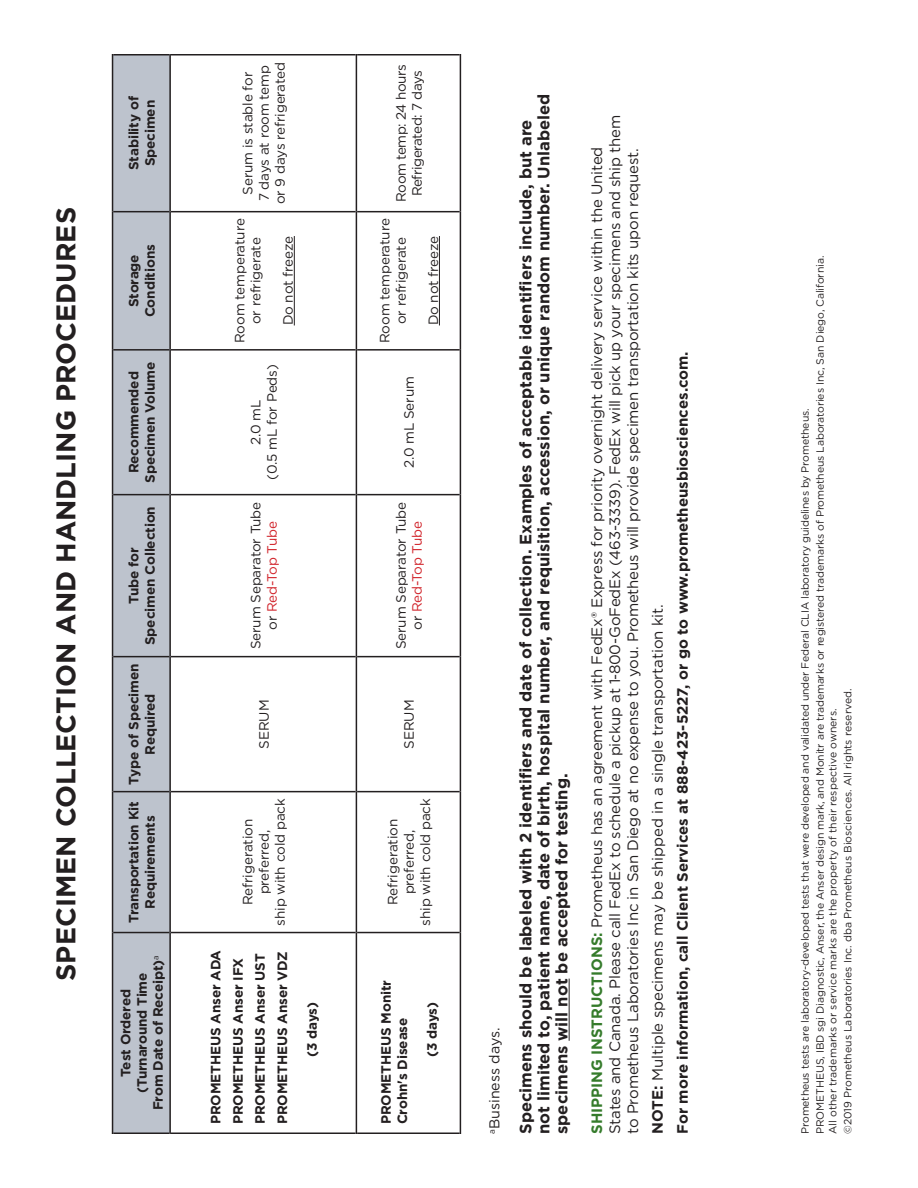
<style>
.page{position:relative;width:918px;height:1188px;background:#fff}
.page>*{position:absolute;margin:0;border:0;box-sizing:border-box;transform-origin:0 0}
.t1{font:700 27px "Gotham";color:#231f20}
.t2{font:700 16.5px/18px "Gotham";color:#231f20}
.t3{font:15px/18px "Gotham";letter-spacing:-.01em;color:#231f20}
.t4{font:700 15px "Gotham";color:#231f20}
.t5{font:14.25px "Gotham";color:#231f20}
.t6{font:700 13.5px/16.2px "Gotham";letter-spacing:-.01em;color:#231f20;text-align:center}
.t7{font:13.5px/16.2px "Gotham";letter-spacing:-.01em;color:#231f20;text-align:center}
.t8{font:13.5px "Gotham";letter-spacing:-.03em;color:#231f20}
.t9{font:13.5px "Gotham";letter-spacing:-.01em;color:#d1232a}
.t10{font:10.5px/12.6px "Gotham";letter-spacing:-.01em;color:#231f20}
.s1{color:#231f20}
.s2{font-weight:700;color:#357b2b}
.s3{font-weight:700}
</style>
<div class="page">
<hr style="left:569px;top:979px;width:1px;height:62px;background:#231f20">
<svg style="left:113px;top:56px;width:56px;height:1076px;background:#b1b6c0"></svg>
<hr style="left:112px;top:933px;width:1px;height:201px;background:#231f20">
<hr style="left:113px;top:1132px;width:56px;height:2px;background:#231f20">
<hr style="left:112px;top:792px;width:1px;height:141px;background:#231f20">
<hr style="left:113px;top:932px;width:56px;height:1px;background:#231f20">
<hr style="left:112px;top:657px;width:1px;height:135px;background:#231f20">
<hr style="left:113px;top:791px;width:56px;height:1px;background:#231f20">
<hr style="left:112px;top:495px;width:1px;height:162px;background:#231f20">
<hr style="left:113px;top:656px;width:56px;height:1px;background:#231f20">
<hr style="left:112px;top:350px;width:1px;height:145px;background:#231f20">
<hr style="left:113px;top:494px;width:56px;height:1px;background:#231f20">
<hr style="left:112px;top:212px;width:1px;height:138px;background:#231f20">
<hr style="left:113px;top:349px;width:56px;height:2px;background:#231f20">
<hr style="left:112px;top:54px;width:1px;height:158px;background:#231f20">
<hr style="left:113px;top:211px;width:56px;height:1px;background:#231f20">
<hr style="left:113px;top:54px;width:56px;height:2px;background:#231f20">
<hr style="left:169px;top:933px;width:2px;height:201px;background:#231f20">
<hr style="left:171px;top:1132px;width:185px;height:2px;background:#231f20">
<hr style="left:169px;top:792px;width:2px;height:141px;background:#231f20">
<hr style="left:171px;top:932px;width:185px;height:1px;background:#231f20">
<hr style="left:169px;top:657px;width:2px;height:135px;background:#231f20">
<hr style="left:171px;top:791px;width:185px;height:1px;background:#231f20">
<hr style="left:169px;top:495px;width:2px;height:162px;background:#231f20">
<hr style="left:171px;top:656px;width:185px;height:1px;background:#231f20">
<hr style="left:169px;top:350px;width:2px;height:145px;background:#231f20">
<hr style="left:171px;top:494px;width:185px;height:1px;background:#231f20">
<hr style="left:169px;top:212px;width:2px;height:138px;background:#231f20">
<hr style="left:171px;top:349px;width:185px;height:2px;background:#231f20">
<hr style="left:169px;top:54px;width:2px;height:158px;background:#231f20">
<hr style="left:171px;top:211px;width:185px;height:1px;background:#231f20">
<hr style="left:171px;top:54px;width:185px;height:2px;background:#231f20">
<hr style="left:356px;top:933px;width:1px;height:201px;background:#231f20">
<hr style="left:357px;top:1132px;width:103px;height:2px;background:#231f20">
<hr style="left:356px;top:792px;width:1px;height:141px;background:#231f20">
<hr style="left:357px;top:932px;width:103px;height:1px;background:#231f20">
<hr style="left:356px;top:657px;width:1px;height:135px;background:#231f20">
<hr style="left:357px;top:791px;width:103px;height:1px;background:#231f20">
<hr style="left:356px;top:495px;width:1px;height:162px;background:#231f20">
<hr style="left:357px;top:656px;width:103px;height:1px;background:#231f20">
<hr style="left:356px;top:350px;width:1px;height:145px;background:#231f20">
<hr style="left:357px;top:494px;width:103px;height:1px;background:#231f20">
<hr style="left:356px;top:212px;width:1px;height:138px;background:#231f20">
<hr style="left:357px;top:349px;width:103px;height:2px;background:#231f20">
<hr style="left:356px;top:54px;width:1px;height:158px;background:#231f20">
<hr style="left:357px;top:211px;width:103px;height:1px;background:#231f20">
<hr style="left:357px;top:54px;width:103px;height:2px;background:#231f20">
<hr style="left:460px;top:933px;width:1px;height:201px;background:#231f20">
<hr style="left:460px;top:792px;width:1px;height:141px;background:#231f20">
<hr style="left:460px;top:657px;width:1px;height:135px;background:#231f20">
<hr style="left:460px;top:495px;width:1px;height:162px;background:#231f20">
<hr style="left:460px;top:350px;width:1px;height:145px;background:#231f20">
<hr style="left:460px;top:212px;width:1px;height:138px;background:#231f20">
<hr style="left:460px;top:54px;width:1px;height:158px;background:#231f20">
<hr style="left:294px;top:236px;width:1px;height:89px;background:#231f20">
<hr style="left:439px;top:236px;width:1px;height:89px;background:#231f20">
<p class="t1" style="left:48px;top:981px;width:775px;rotate:-90deg">SPECIMEN COLLECTION AND HANDLING PROCEDURES</p>
<p class="t6" style="left:126px;top:170px;width:75px;text-align:left;rotate:-90deg">Stability of<br>Specimen</p>
<p class="t6" style="left:126px;top:317px;width:75px;rotate:-90deg">Storage<br>Conditions</p>
<p class="t6" style="left:126px;top:483px;width:123px;rotate:-90deg">Recommended<br>Specimen Volume</p>
<p class="t6" style="left:126px;top:645px;width:140px;rotate:-90deg">Tube for<br>Specimen Collection</p>
<p class="t6" style="left:126px;top:785px;width:123px;rotate:-90deg">Type of Specimen<br>Required</p>
<p class="t6" style="left:126px;top:923px;width:124px;rotate:-90deg">Transportation Kit<br>Requirements</p>
<p class="t6" style="left:150px;top:1110px;width:156px;rotate:-90deg">From Date of Receipt)<sup>a</sup></p>
<p class="t6" style="left:134px;top:1093px;width:122px;rotate:-90deg">(Turnaround Time</p>
<p class="t6" style="left:118px;top:1077px;width:89px;rotate:-90deg">Test Ordered</p>
<p class="t7" style="left:239px;top:201px;width:138px;rotate:-90deg">Serum is stable for<br>7 days at room temp</p>
<p class="t7" style="left:272px;top:204px;width:144px;rotate:-90deg">or 9 days refrigerated</p>
<p class="t7" style="left:231px;top:343px;width:126px;rotate:-90deg">Room temperature or refrigerate</p>
<p class="t7" style="left:280px;top:325px;width:91px;rotate:-90deg">Do not freeze</p>
<p class="t7" style="left:264px;top:480px;width:117px;rotate:-90deg">(0.5 mL for Peds)</p>
<p class="t7" style="left:247px;top:445px;width:47px;rotate:-90deg">2.0 mL</p>
<p class="t7" style="left:247px;top:649px;width:149px;rotate:-90deg">Serum Separator Tube</p>
<p class="t9" style="left:263px;top:630px;width:110px;rotate:-90deg"><span class="s1">or</span> Red-Top Tube</p>
<p class="t7" style="left:256px;top:749px;width:50px;rotate:-90deg">SERUM</p>
<p class="t7" style="left:272px;top:926px;width:129px;rotate:-90deg">ship with cold pack</p>
<p class="t7" style="left:239px;top:905px;width:87px;rotate:-90deg">Refrigeration preferred,</p>
<p class="t6" style="left:205px;top:1124px;width:176px;line-height:22.2px;text-align:left;rotate:-90deg">PROMETHEUS Anser ADA<br>PROMETHEUS Anser IFX<br>PROMETHEUS Anser UST<br>PROMETHEUS Anser VDZ</p>
<p class="t6" style="left:304px;top:1057px;width:56px;rotate:-90deg">(3 days)</p>
<p class="t8" style="left:392px;top:202px;width:139px;rotate:-90deg">Room temp: 24 hours</p>
<p class="t8" style="left:408px;top:196px;width:128px;rotate:-90deg">Refrigerated: 7 days</p>
<p class="t7" style="left:376px;top:343px;width:126px;rotate:-90deg">Room temperature or refrigerate</p>
<p class="t7" style="left:401px;top:468px;width:93px;rotate:-90deg">2.0 mL Serum</p>
<p class="t7" style="left:425px;top:325px;width:91px;rotate:-90deg">Do not freeze</p>
<p class="t7" style="left:393px;top:649px;width:149px;rotate:-90deg">Serum Separator Tube</p>
<p class="t9" style="left:408px;top:630px;width:110px;rotate:-90deg"><span class="s1">or</span> Red-Top Tube</p>
<p class="t7" style="left:401px;top:749px;width:50px;rotate:-90deg">SERUM</p>
<p class="t7" style="left:417px;top:926px;width:129px;rotate:-90deg">ship with cold pack</p>
<p class="t7" style="left:384px;top:905px;width:87px;rotate:-90deg">Refrigeration preferred,</p>
<p class="t6" style="left:378px;top:1124px;width:146px;text-align:left;rotate:-90deg">PROMETHEUS Monitr<br>Crohn's Disease</p>
<p class="t6" style="left:424px;top:1057px;width:56px;rotate:-90deg">(3 days)</p>
<p class="t5" style="left:485px;top:1134px;width:108px;rotate:-90deg"><sup>a</sup>Business days.</p>
<p class="t2" style="left:517px;top:1134px;width:1042px;rotate:-90deg">Specimens should be labeled with 2 identifiers and date of collection. Examples of acceptable identifiers include, but are not limited to, patient name, date of birth, hospital number, and requisition, accession, or unique random number. Unlabeled specimens will not be accepted for testing.</p>
<p class="t3" style="left:588px;top:1134px;width:1021px;rotate:-90deg"><span class="s2">SHIPPING INSTRUCTIONS:</span> Prometheus has an agreement with FedEx® Express for priority overnight delivery service within the United<br>States and Canada. Please call FedEx to schedule a pickup at 1-800-GoFedEx (463-3339). FedEx will pick up your specimens and ship them to Prometheus Laboratories Inc in San Diego at no expense to you. Prometheus will provide specimen transportation kits upon request.</p>
<p class="t3" style="left:648px;top:1134px;width:532px;rotate:-90deg"><span class="s3">NOTE:</span> Multiple specimens may be shipped in a single transportation kit.</p>
<p class="t4" style="left:672px;top:1134px;width:784px;rotate:-90deg">For more information, call Client Services at 888-423-5227, or go to www.prometheusbiosciences.com.</p>
<p class="t10" style="left:814px;top:1134px;width:880px;rotate:-90deg">PROMETHEUS, IBD sgi Diagnostic, Anser, the Anser design mark, and Monitr are trademarks or registered trademarks of Prometheus Laboratories Inc, San Diego, California.<br>All other trademarks or service marks are the property of their respective owners.</p>
<p class="t10" style="left:799px;top:1134px;width:727px;rotate:-90deg">Prometheus tests are laboratory-developed tests that were developed and validated under Federal CLIA laboratory guidelines by Prometheus.</p>
<p class="t10" style="left:841px;top:1134px;width:447px;rotate:-90deg">©2019 Prometheus Laboratories Inc. dba Prometheus Biosciences. All rights reserved.</p>
</div>
